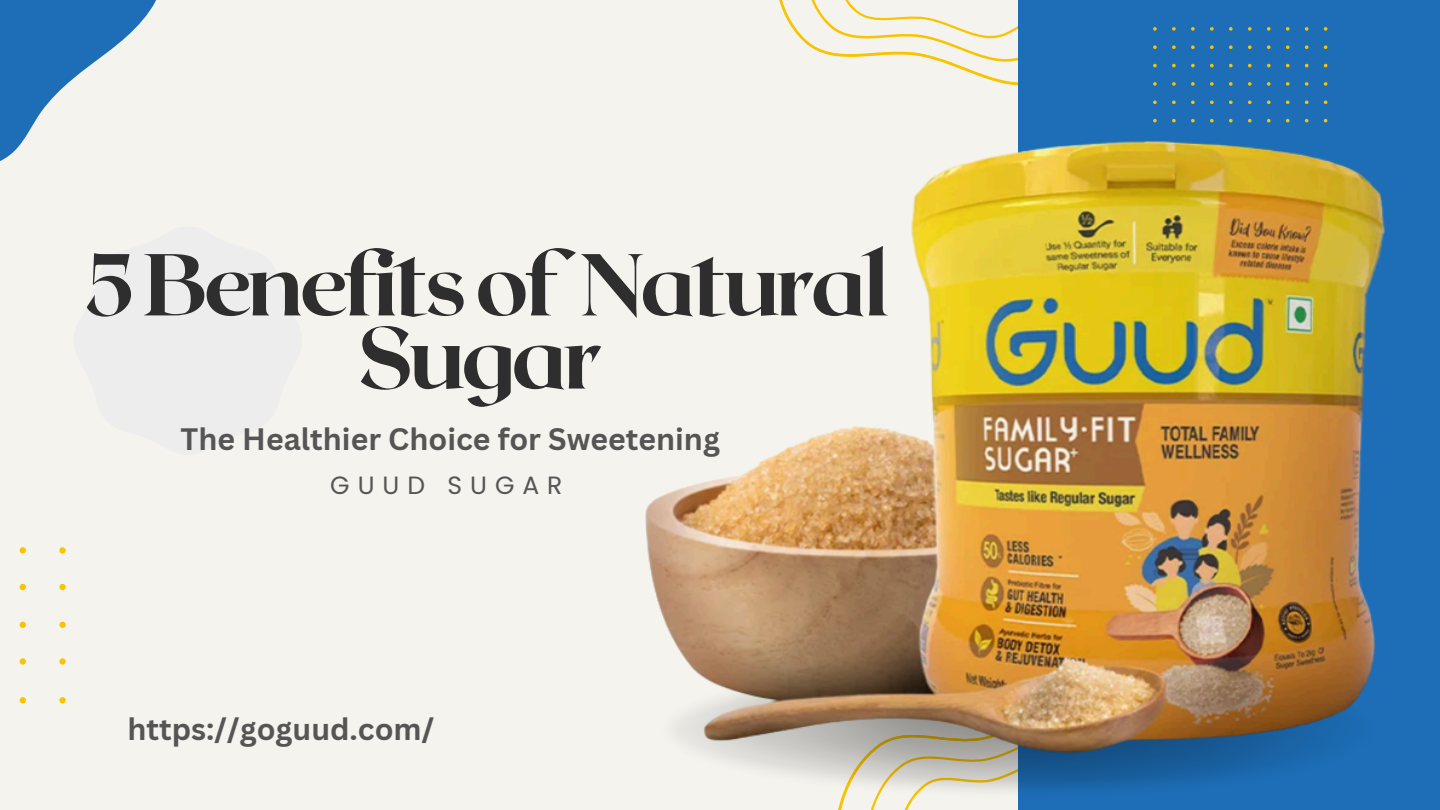
<style>
.page{position:relative;width:1440px;height:810px;background:#f4f3ee}
.page>*{position:absolute;margin:0;border:0;box-sizing:border-box;transform-origin:0 0}
.t1{font:800 87.6px/73.1px "Roxborough CF";letter-spacing:-.055em;color:#2e2e2e;text-align:center}
.t2{font:700 30.2px "Canva Sans";color:#555}
.t3{font:25px "Poppins";letter-spacing:.32em;color:#555}
</style>
<div class="page">
<svg style="left:793px;top:0;width:226px;height:81px"></svg>
<div style="left:1019px;top:0;width:421px;height:810px;background:#1d6eb7"></div>
<svg style="left:19px;top:547px;width:47px;height:156px"></svg>
<svg style="left:1153px;top:27px;width:174px;height:41px"></svg>
<svg style="left:0;top:0;width:156px;height:161px"></svg>
<img style="left:840px;top:784px;width:311px;height:16px">
<img style="left:645px;top:81px;width:740px;height:703px">
<p class="t1" style="left:84px;top:244px;width:807px">5Benefitsof Natural<br>Sugar</p>
<h2 class="t2" style="left:181px;top:418px;width:541px">The Healthier Choice for Sweetening</h2>
<p class="t3" style="left:330px;top:468px;width:234px">GUUD SUGAR</p>
<h1 class="t2" style="left:127px;top:708px;width:309px">https://goguud.com/</h1>
</div>
